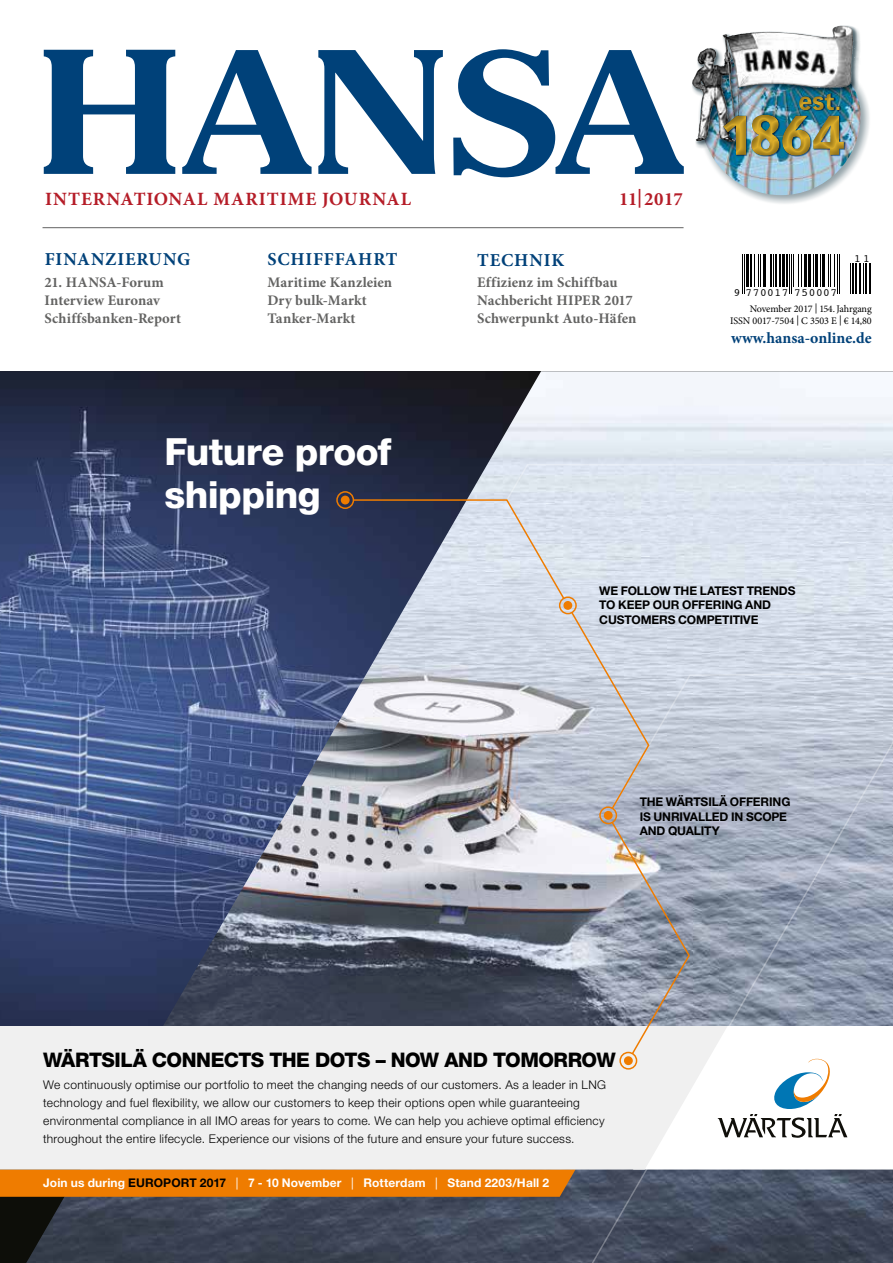
<style>
.page{position:relative;width:893px;height:1263px;background:#fff}
.page>*{position:absolute;margin:0;border:0;box-sizing:border-box;transform-origin:0 0}
.t1{font:900 55.2px "Vectora LT Std";color:#e0b12b}
.t2{font:800 37.5px/43.2px "Helvetica Neue LT Std";letter-spacing:-.02em;color:#fff}
.t3{font:900 22.2px "Vectora LT Std";color:#e0b12b}
.t4{font:800 20.1px "Helvetica Neue LT Std";letter-spacing:-.025em;color:#000}
.t5{font:900 18.9px "Vectora LT Std";letter-spacing:.1em;color:#b51d28}
.t6{font:700 18.75px "Minion Pro";letter-spacing:.045em;color:#b51d28}
.t7{font:700 18.15px "Minion Pro";letter-spacing:.04em;color:#004179}
.t8{font:700 15.75px "Minion Pro";color:#004179}
.t9{font:700 14.7px/18px "Minion Pro";letter-spacing:.005em;color:#636362}
.t10{font:300 12px/18px "Helvetica Neue LT Std";letter-spacing:.025em;color:#000}
.t11{font:700 12px/14.4px "Helvetica Neue LT Std";letter-spacing:-.01em;color:#000}
.t12{font:700 12px "Helvetica Neue LT Std";letter-spacing:.015em;color:#fff}
.t13{font:11.1px "Courier";letter-spacing:.06em;color:#000}
.t14{font:10.2px/12px "Minion Pro";letter-spacing:-.01em;color:#000;text-align:right}
.s1{color:#000}
.s2{font-weight:400}
</style>
<div class="page">
<svg style="left:44px;top:50px;width:131px;height:124px"></svg>
<svg style="left:182px;top:50px;width:130px;height:124px"></svg>
<svg style="left:318px;top:50px;width:125px;height:124px"></svg>
<svg style="left:453px;top:49px;width:231px;height:128px"></svg>
<hr style="left:43px;top:227px;width:641px;height:1px;background:#636362">
<hr style="left:742px;top:254px;width:1px;height:39px;background:#000">
<hr style="left:744px;top:254px;width:1px;height:39px;background:#000">
<hr style="left:746px;top:254px;width:3px;height:33px;background:#000">
<hr style="left:750px;top:254px;width:2px;height:33px;background:#000">
<hr style="left:754px;top:254px;width:1px;height:33px;background:#000">
<hr style="left:758px;top:254px;width:1px;height:33px;background:#000">
<hr style="left:760px;top:254px;width:1px;height:33px;background:#000">
<hr style="left:763px;top:254px;width:3px;height:33px;background:#000">
<hr style="left:770px;top:254px;width:2px;height:33px;background:#000">
<hr style="left:773px;top:254px;width:1px;height:33px;background:#000">
<hr style="left:775px;top:254px;width:2px;height:33px;background:#000">
<hr style="left:779px;top:254px;width:2px;height:33px;background:#000">
<hr style="left:782px;top:254px;width:3px;height:33px;background:#000">
<hr style="left:786px;top:254px;width:2px;height:33px;background:#000">
<hr style="left:789px;top:254px;width:1px;height:39px;background:#000">
<hr style="left:791px;top:254px;width:1px;height:39px;background:#000">
<hr style="left:793px;top:254px;width:1px;height:33px;background:#000">
<hr style="left:798px;top:254px;width:1px;height:33px;background:#000">
<hr style="left:801px;top:254px;width:1px;height:33px;background:#000">
<hr style="left:804px;top:254px;width:3px;height:33px;background:#000">
<hr style="left:808px;top:254px;width:3px;height:33px;background:#000">
<hr style="left:813px;top:254px;width:1px;height:33px;background:#000">
<hr style="left:815px;top:254px;width:3px;height:33px;background:#000">
<hr style="left:820px;top:254px;width:1px;height:33px;background:#000">
<hr style="left:822px;top:254px;width:3px;height:33px;background:#000">
<hr style="left:828px;top:254px;width:1px;height:33px;background:#000">
<hr style="left:830px;top:254px;width:1px;height:33px;background:#000">
<hr style="left:834px;top:254px;width:1px;height:33px;background:#000">
<hr style="left:837px;top:254px;width:1px;height:39px;background:#000">
<hr style="left:839px;top:254px;width:1px;height:39px;background:#000">
<hr style="left:850px;top:263px;width:1px;height:30px;background:#000">
<hr style="left:852px;top:263px;width:2px;height:30px;background:#000">
<hr style="left:855px;top:263px;width:2px;height:30px;background:#000">
<hr style="left:859px;top:263px;width:2px;height:30px;background:#000">
<hr style="left:863px;top:263px;width:1px;height:30px;background:#000">
<hr style="left:864px;top:263px;width:2px;height:30px;background:#000">
<hr style="left:869px;top:263px;width:2px;height:30px;background:#000">
<svg style="left:748px;top:88px;width:122px;height:116px"></svg>
<img style="left:705px;top:149px;width:156px;height:46px">
<img style="left:692px;top:25px;width:169px;height:124px">
<img style="left:763px;top:26px;width:76px;height:11px">
<img style="left:717px;top:87px;width:133px;height:77px">
<img style="left:0;top:371px;width:26px;height:892px">
<img style="left:26px;top:371px;width:867px;height:892px">
<svg style="left:583px;top:811px;width:310px;height:452px"></svg>
<svg style="left:0;top:1169px;width:576px;height:28px"></svg>
<div style="left:0;top:1026px;width:610px;height:143px;background:#f0f0f0"></div>
<div style="left:341px;top:496px;width:9px;height:8px;background:#ef7c00;border-radius:50%"></div>
<div style="left:336px;top:491px;width:18px;height:18px;border:2px solid #ef7c00;border-radius:50%"></div>
<div style="left:604px;top:811px;width:9px;height:9px;background:#ef7c00;border-radius:50%"></div>
<div style="left:599px;top:806px;width:18px;height:18px;border:2px solid #ef7c00;border-radius:50%"></div>
<div style="left:563px;top:601px;width:9px;height:9px;background:#ef7c00;border-radius:50%"></div>
<div style="left:559px;top:596px;width:18px;height:18px;border:2px solid #ef7c00;border-radius:50%"></div>
<svg style="left:352px;top:463px;width:541px;height:137px"></svg>
<svg style="left:610px;top:820px;width:283px;height:349px"></svg>
<svg style="left:570px;top:611px;width:323px;height:200px"></svg>
<h3 class="t6" style="left:45px;top:188px;width:368px">INTERNATIONAL MARITIME JOURNAL</h3>
<h3 class="t6" style="left:619px;top:188px;width:65px">11|2017</h3>
<h3 class="t5" style="left:97px;top:187px;width:363px">RNATIONAL MARITIME JOURNAL</h3>
<h3 class="t7" style="left:45px;top:249px;width:147px">FINANZIERUNG</h3>
<p class="t9" style="left:45px;top:273px;width:138px">21. HANSA-Forum<br>Interview Euronav<br>Schiffsbanken-Report</p>
<h3 class="t7" style="left:267px;top:249px;width:131px">SCHIFFFAHRT</h3>
<p class="t9" style="left:267px;top:273px;width:126px">Maritime Kanzleien<br>Dry bulk-Markt<br>Tanker-Markt</p>
<h2 class="t2" style="left:165px;top:430px;width:228px">FUTURE PROOF<br>SHIPPING</h2>
<h3 class="t7" style="left:477px;top:249px;width:89px">TECHNIK</h3>
<p class="t9" style="left:477px;top:274px;width:161px">Effizienz im Schiffbau<br>Nachbericht HIPER 2017<br>Schwerpunkt Auto-Häfen</p>
<h3 class="t3" style="left:798px;top:88px;width:44px">est.</h3>
<h1 class="t1" style="left:720px;top:101px;width:126px">1864</h1>
<p class="t13" style="left:734px;top:284px;width:105px">9 770017 750007</p>
<p class="t13" style="left:854px;top:250px;width:17px">11</p>
<p class="t14" style="left:730px;top:303px;width:143px">November 2017 | 154. Jahrgang<br>ISSN 0017-7504 | C 3503 E | € 14,80</p>
<h3 class="t8" style="left:731px;top:329px;width:142px">www.hansa-online.de</h3>
<p class="t11" style="left:599px;top:583px;width:198px">WE FOLLOW THE LATEST TRENDS<br>TO KEEP OUR OFFERING AND<br>CUSTOMERS COMPETITIVE</p>
<p class="t11" style="left:640px;top:794px;width:152px">THE WÄRTSILÄ OFFERING<br>IS UNRIVALLED IN SCOPE<br>AND QUALITY</p>
<h3 class="t4" style="left:43px;top:1048px;width:574px">WÄRTSILÄ CONNECTS THE DOTS – NOW AND TOMORROW</h3>
<p class="t10" style="left:43px;top:1075px;width:564px">We continuously optimise our portfolio to meet the changing needs of our customers. As a leader in LNG technology and fuel flexibility, we allow our customers to keep their options open while guaranteeing environmental compliance in all IMO areas for years to come. We can help you achieve optimal efficiency throughout the entire lifecycle. Experience our visions of the future and ensure your future success.</p>
<p class="t12" style="left:43px;top:1176px;width:507px">Join us during <span class="s1">EUROPORT 2017</span> <span class="s2">|</span> 7 - 10 November <span class="s2">|</span> Rotterdam <span class="s2">|</span> Stand 2203/Hall 2</p>
</div>
